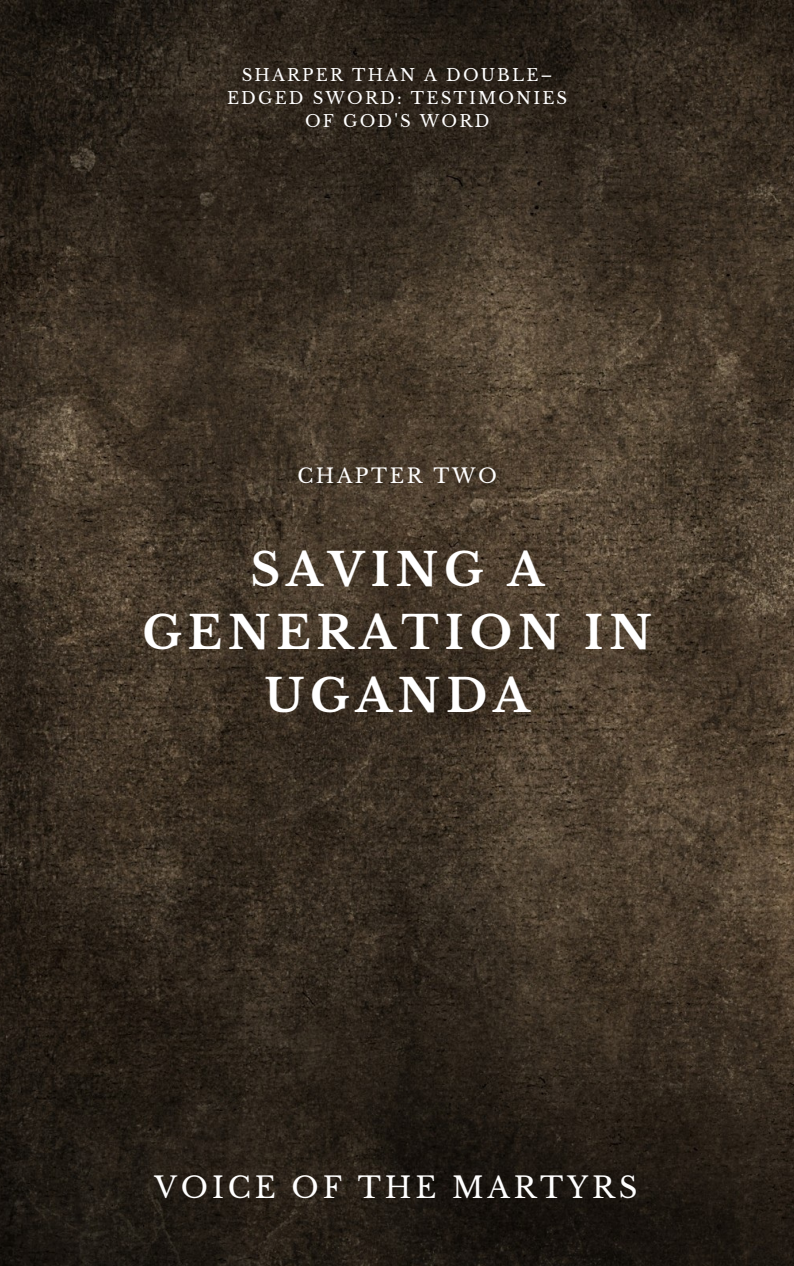
<style>
.page{position:relative;width:794px;height:1266px;background:#fff}
.page>*{position:absolute;margin:0;border:0;box-sizing:border-box;transform-origin:0 0}
.t1{font:700 45px/63px "Libre Baskerville";letter-spacing:.13em;color:#fff;text-align:center}
.t2{font:28.88px "Libre Baskerville";letter-spacing:.13em;color:#fff}
.t3{font:19.88px "Libre Baskerville";letter-spacing:.13em;color:#fff}
.t4{font:16.58px/23.1px "Libre Baskerville";letter-spacing:.13em;color:#fff;text-align:center}
</style>
<div class="page">
<img style="left:0;top:0;width:793px;height:1266px">
<p class="t4" style="left:227px;top:63px;width:341px">SHARPER THAN A DOUBLE–<br>EDGED SWORD: TESTIMONIES<br>OF GOD'S WORD</p>
<p class="t3" style="left:297px;top:463px;width:201px">CHAPTER TWO</p>
<h1 class="t1" style="left:142px;top:539px;width:510px">SAVING A<br>GENERATION IN<br>UGANDA</h1>
<h2 class="t2" style="left:154px;top:1169px;width:484px">VOICE OF THE MARTYRS</h2>
</div>
